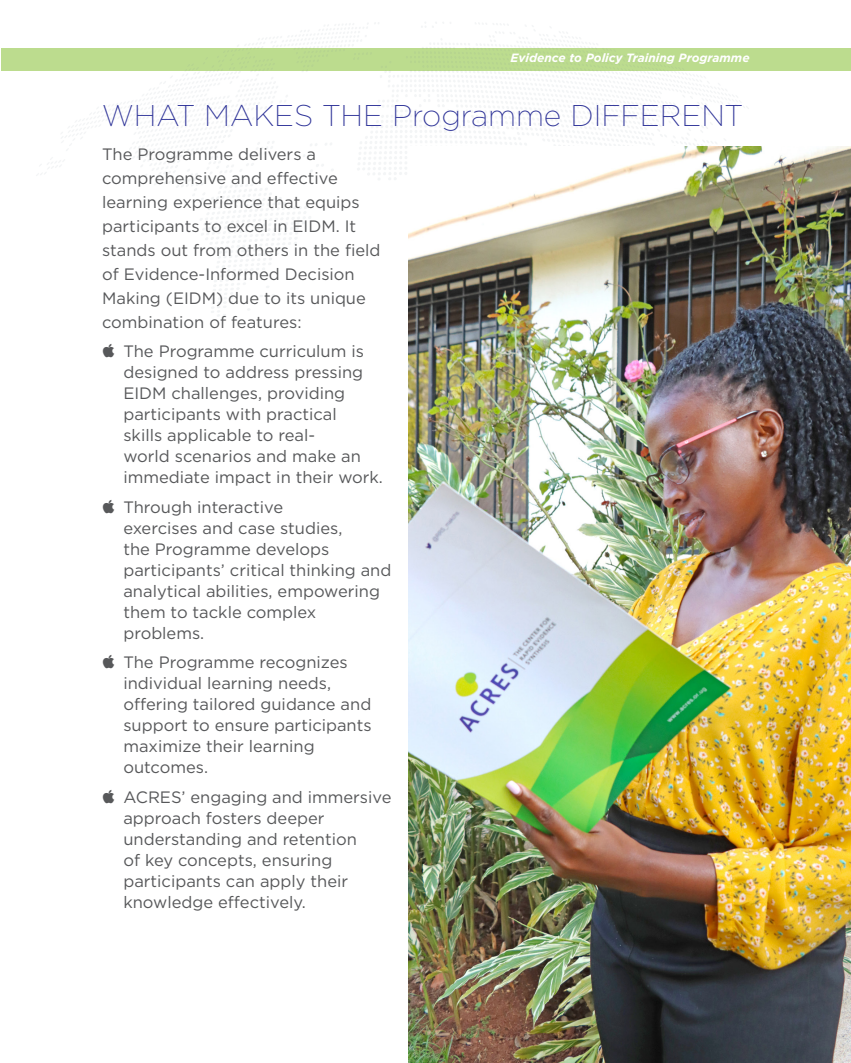
<style>
.page{position:relative;width:851px;height:1063px;background:#fff}
.page>*{position:absolute;margin:0;border:0;box-sizing:border-box;transform-origin:0 0}
.Heading_1{font:200 30px "Gotham";color:#2c3197}
.t1{font:16.5px/21px "Gotham";color:#57585a}
.t2{font:italic 700 12px "Gotham";color:#fff}
</style>
<div class="page">
<img style="left:1px;top:22px;width:849px;height:294px">
<img style="left:408px;top:147px;width:442px;height:916px">
<p class="t2" style="left:510px;top:50px;width:240px">Evidence to Policy Training Programme</p>
<p class="Heading_1" style="left:102px;top:97px;width:642px">WHAT MAKES THE Programme DIFFERENT</p>
<p class="t1" style="left:102px;top:142px;width:280px;line-height:24px">The Programme delivers a comprehensive and effective learning experience that equips participants to excel in EIDM. It stands out from others in the field of Evidence-Informed Decision<br>Making (EIDM) due to its unique combination of features:</p>
<p class="t1" style="left:123px;top:341px;width:261px">The Programme curriculum is designed to address pressing<br>EIDM challenges, providing participants with practical<br>skills applicable to real-<br>world scenarios and make an immediate impact in their work.</p>
<p class="t1" style="left:123px;top:496px;width:269px">Through interactive<br>exercises and case studies,<br>the Programme develops participants’ critical thinking and analytical abilities, empowering them to tackle complex problems.</p>
<p class="t1" style="left:123px;top:652px;width:250px">The Programme recognizes individual learning needs, offering tailored guidance and support to ensure participants maximize their learning outcomes.</p>
<p class="t1" style="left:123px;top:786px;width:269px">ACRES’ engaging and immersive approach fosters deeper understanding and retention<br>of key concepts, ensuring participants can apply their knowledge effectively.</p>
</div>
